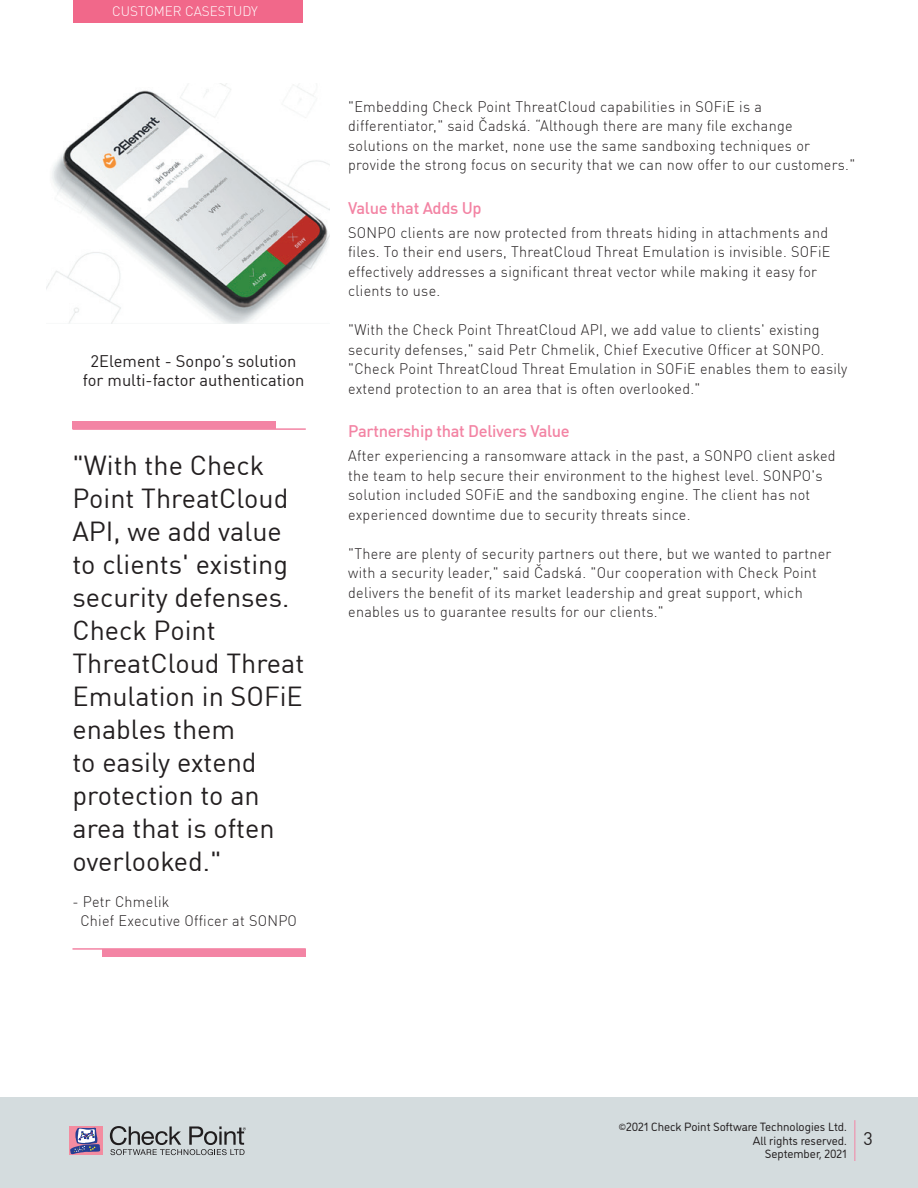
<style>
.page{position:relative;width:918px;height:1188px;background:#fff}
.page>*{position:absolute;margin:0;border:0;box-sizing:border-box;transform-origin:0 0}
.t1{font:27px/33px "DIN Pro";color:#231f20}
.t2{font:18px "DIN Pro";color:#231f20}
.t3{font:16.5px/19.8px "DIN Pro";color:#231f20;text-align:center}
.t4{font:500 16.5px "DIN Pro";letter-spacing:-.02em;color:#f384a4}
.t5{font:300 15px/19.5px "DIN Pro";letter-spacing:.02em;color:#231f20;scale:.96 1}
.t6{font:300 13.5px "DIN Pro";color:#fff}
.t7{font:12px/13.5px "DI Nosaur";color:#231f20;text-align:right}
.t8{font:9px "DI Nosaur";color:#231f20}
</style>
<div class="page">
<div style="left:0;top:1097px;width:918px;height:91px;background:#d4dcde"></div>
<svg style="left:69px;top:1126px;width:33px;height:29px"></svg>
<svg style="left:70px;top:1128px;width:30px;height:26px"></svg>
<svg style="left:110px;top:1126px;width:136px;height:29px"></svg>
<hr style="left:854px;top:1120px;width:1px;height:41px;background:#f384a4">
<div style="left:73px;top:0;width:230px;height:23px;background:#f1688a"></div>
<div style="left:72px;top:421px;width:204px;height:7px;background:#f384a4"></div>
<div style="left:103px;top:949px;width:203px;height:7px;background:#f384a4"></div>
<hr style="left:72px;top:428px;width:234px;height:2px;background:#f384a4">
<hr style="left:72px;top:948px;width:234px;height:2px;background:#f384a4">
<img style="left:47px;top:83px;width:283px;height:240px">
<p class="t6" style="left:112px;top:1px;width:147px">CUSTOMER CASESTUDY</p>
<p class="t3" style="left:83px;top:350px;width:223px">2Element - Sonpo s’ solution for multi-factor authentication</p>
<h1 class="t1" style="left:72px;top:447px;width:233px">"With the Check<br>Point ThreatCloud<br>API, we add value to clients' existing security defenses.<br>Check Point<br>ThreatCloud Threat<br>Emulation in SOFiE enables them<br>to easily extend protection to an area that is often overlooked ".</h1>
<p class="t5" style="left:80px;top:890px;width:227px;text-indent:-8px">- Petr Chmelik<br>Chief Executive Officer at SONPO</p>
<p class="t5" style="left:348px;top:96px;width:530px">"Embedding Check Point ThreatCloud capabilities in SOFiE is a differentiator," said Čadská “. Although there are many file exchange solutions on the market, none use the same sandboxing techniques or provide the strong focus on security that we can now offer to our customers ".</p>
<p class="t4" style="left:348px;top:195px;width:135px">Value that Adds Up</p>
<p class="t5" style="left:348px;top:222px;width:504px">SONPO clients are now protected from threats hiding in attachments and files. To their end users, ThreatCloud Threat Emulation is invisible. SOFiE effectively addresses a significant threat vector while making it easy for clients to use.</p>
<p class="t5" style="left:348px;top:319px;width:522px">"With the Check Point ThreatCloud API, we add value to clients' existing security defenses," said Petr Chmelik, Chief Executive Officer at SONPO. "Check Point ThreatCloud Threat Emulation in SOFiE enables them to easily extend protection to an area that is often overlooked ".</p>
<p class="t4" style="left:348px;top:419px;width:223px">Partnership that Delivers Value</p>
<p class="t5" style="left:348px;top:445px;width:509px">After experiencing a ransomware attack in the past a, SONPO client asked the team to help secure their environment to the highest level. SONPO s' solution included SOFiE and the sandboxing engine. The client has not experienced downtime due to security threats since.</p>
<p class="t5" style="left:348px;top:543px;width:505px">"There are plenty of security partners out there, but we wanted to partner with a security leader," said Čadská ". Our cooperation with Check Point delivers the benefit of its market leadership and great support, which enables us to guarantee results for our clients ".</p>
<p class="t7" style="left:626px;top:1120px;width:222px">2021 Check Point Software Technologies Ltd.</p>
<p class="t8" style="left:619px;top:1120px;width:9px">©</p>
<p class="t7" style="left:753px;top:1133px;width:95px">All rights reserved.<br>September, 2021</p>
<p class="t2" style="left:864px;top:1125px;width:11px">3</p>
</div>
